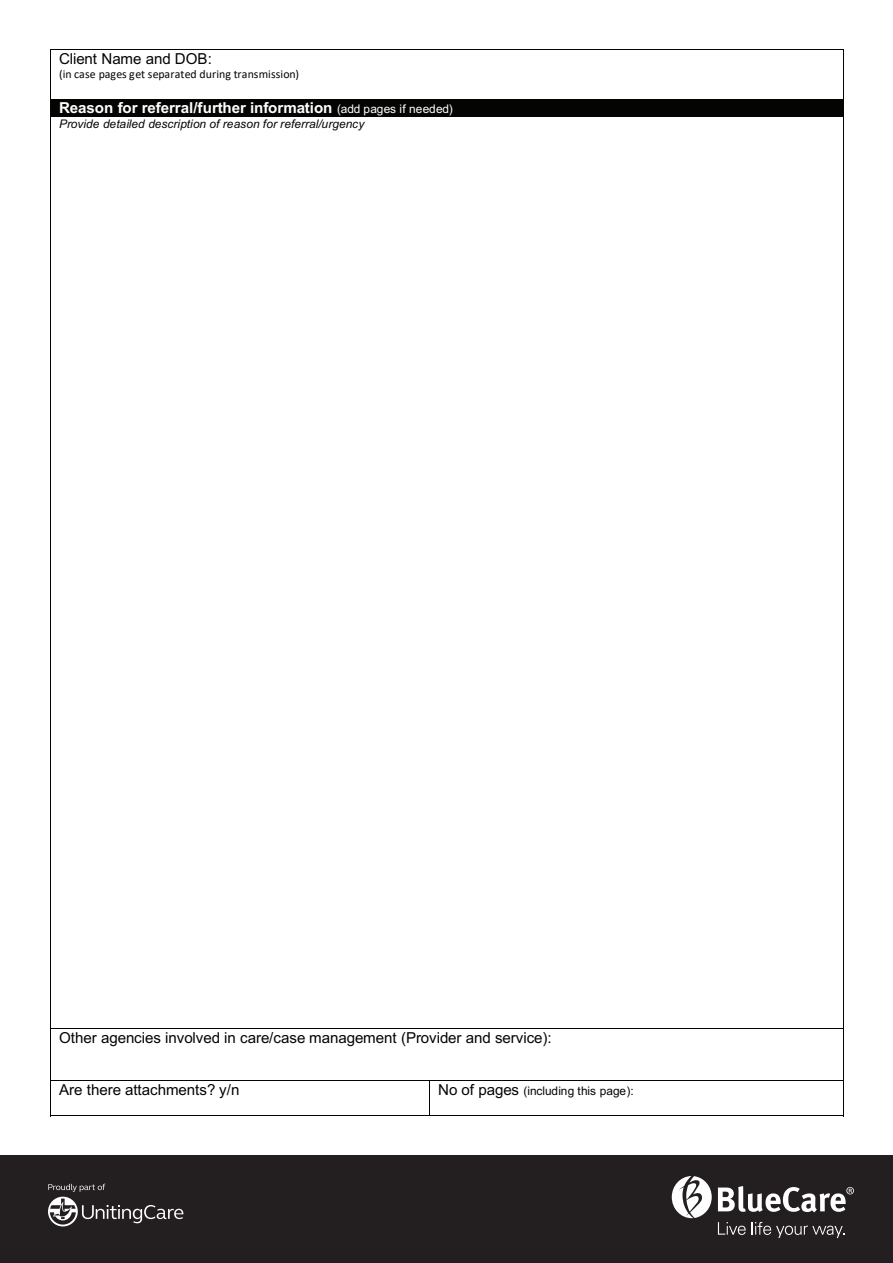
<style>
.page{position:relative;width:893px;height:1263px;background:#fff}
.page>*{position:absolute;margin:0;border:0;box-sizing:border-box;transform-origin:0 0}
.t1{font:15.15px "Arial";letter-spacing:-.01em;color:#040503}
.t2{font:700 15.15px "Arial";letter-spacing:-.01em;color:#fff}
.t3{font:italic 11.85px "Arial";color:#040503}
.t4{font:11.85px "Calibri";letter-spacing:.005em;color:#040503}
.t5{font:11.85px "Arial";letter-spacing:-.01em;color:#040503}
.s1{font-weight:400;font-size:11.85px}
.s2{font-size:15.15px}
</style>
<div class="page">
<div style="left:0;top:1156px;width:893px;height:107px;background:#231f20"></div>
<svg style="left:48px;top:1184px;width:135px;height:42px"></svg>
<svg style="left:672px;top:1176px;width:40px;height:42px"></svg>
<svg style="left:718px;top:1186px;width:136px;height:26px"></svg>
<svg style="left:718px;top:1222px;width:28px;height:13px"></svg>
<svg style="left:752px;top:1222px;width:93px;height:16px"></svg>
<hr style="left:51px;top:49px;width:792px;height:1px;background:#040503">
<hr style="left:50px;top:50px;width:1px;height:49px;background:#040503">
<hr style="left:843px;top:50px;width:1px;height:49px;background:#040503">
<div style="left:59px;top:99px;width:776px;height:17px;background:#040503"></div>
<svg style="left:50px;top:99px;width:1px;height:18px"></svg>
<hr style="left:51px;top:116px;width:792px;height:1px;background:#040503">
<svg style="left:843px;top:99px;width:1px;height:18px"></svg>
<hr style="left:50px;top:117px;width:1px;height:911px;background:#040503">
<hr style="left:843px;top:117px;width:1px;height:911px;background:#040503">
<hr style="left:51px;top:1028px;width:792px;height:1px;background:#040503">
<hr style="left:50px;top:1028px;width:1px;height:52px;background:#040503">
<hr style="left:843px;top:1028px;width:1px;height:52px;background:#040503">
<hr style="left:51px;top:1080px;width:379px;height:1px;background:#040503">
<hr style="left:430px;top:1080px;width:413px;height:1px;background:#040503">
<hr style="left:50px;top:1081px;width:1px;height:34px;background:#040503">
<hr style="left:430px;top:1081px;width:1px;height:34px;background:#040503">
<hr style="left:843px;top:1081px;width:1px;height:34px;background:#040503">
<hr style="left:51px;top:1115px;width:379px;height:1px;background:#040503">
<hr style="left:431px;top:1115px;width:412px;height:1px;background:#040503">
<p class="t1" style="left:59px;top:48px;width:154px">Client Name and DOB:</p>
<p class="t4" style="left:59px;top:66px;width:242px">(in case pages get separated during transmission)</p>
<p class="t2" style="left:59px;top:97px;width:395px">Reason for referral/further information <span class="s1">(add pages if needed)</span></p>
<p class="t3" style="left:59px;top:116px;width:307px">Provide detailed description of reason for referral/urgency</p>
<p class="t1" style="left:59px;top:1027px;width:494px">Other agencies involved in care/case management (Provider and service):</p>
<p class="t1" style="left:59px;top:1079px;width:182px">Are there attachments? y/n</p>
<p class="t5" style="left:438px;top:1082px;width:197px"><span class="s2">No of pages</span> (including this page):</p>
</div>
